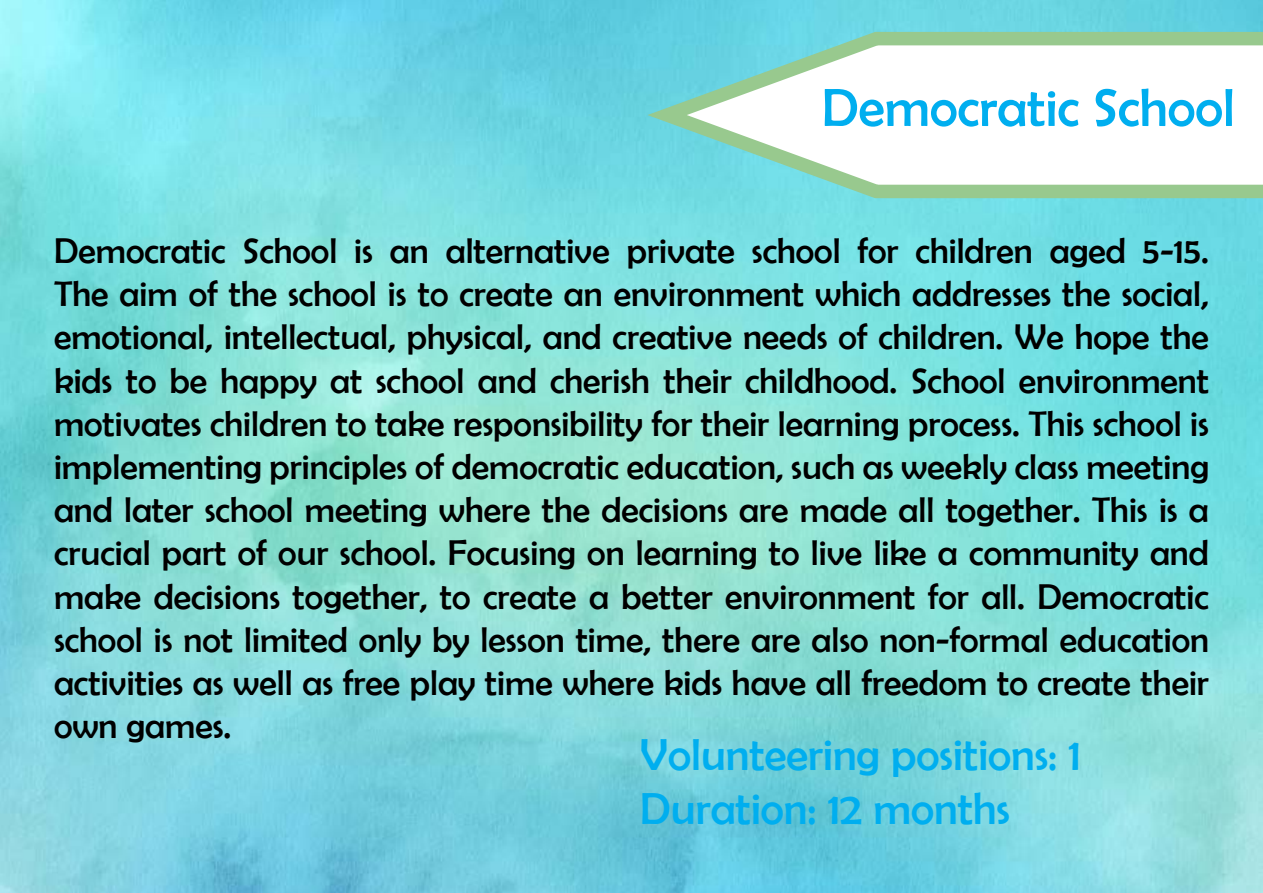
<style>
.page{position:relative;width:1263px;height:893px;background:#fff}
.page>*{position:absolute;margin:0;border:0;box-sizing:border-box;transform-origin:0 0}
.t1{font:54px "Berlin Sans FB";color:#00aeef}
.t2{font:45px/54px "Berlin Sans FB";color:#00aeef}
.t3{font:36px/43.2px "Berlin Sans FB";color:#000;text-align:justify}
</style>
<div class="page">
<img style="left:0;top:0;width:1263px;height:893px">
<svg style="left:628px;top:21px;width:635px;height:184px"></svg>
<h1 class="t1" style="left:822px;top:78px;width:414px">Democratic School</h1>
<p class="t3" style="left:54px;top:229px;width:1156px">Democratic School is an alternative private school for children aged 5-15.<br>The aim of the school is to create an environment which addresses the social, emotional, intellectual, physical, and creative needs of children. We hope the kids to be happy at school and cherish their childhood. School environment motivates children to take responsibility for their learning process. This school is implementing principles of democratic education, such as weekly class meeting and later school meeting where the decisions are made all together. This is a crucial part of our school. Focusing on learning to live like a community and make decisions together, to create a better environment for all. Democratic school is not limited only by lesson time, there are also non-formal education activities as well as free play time where kids have all freedom to create their own games.</p>
<p class="t2" style="left:640px;top:727px;width:442px">Volunteering positions: 1<br>Duration: 12 months</p>
</div>
